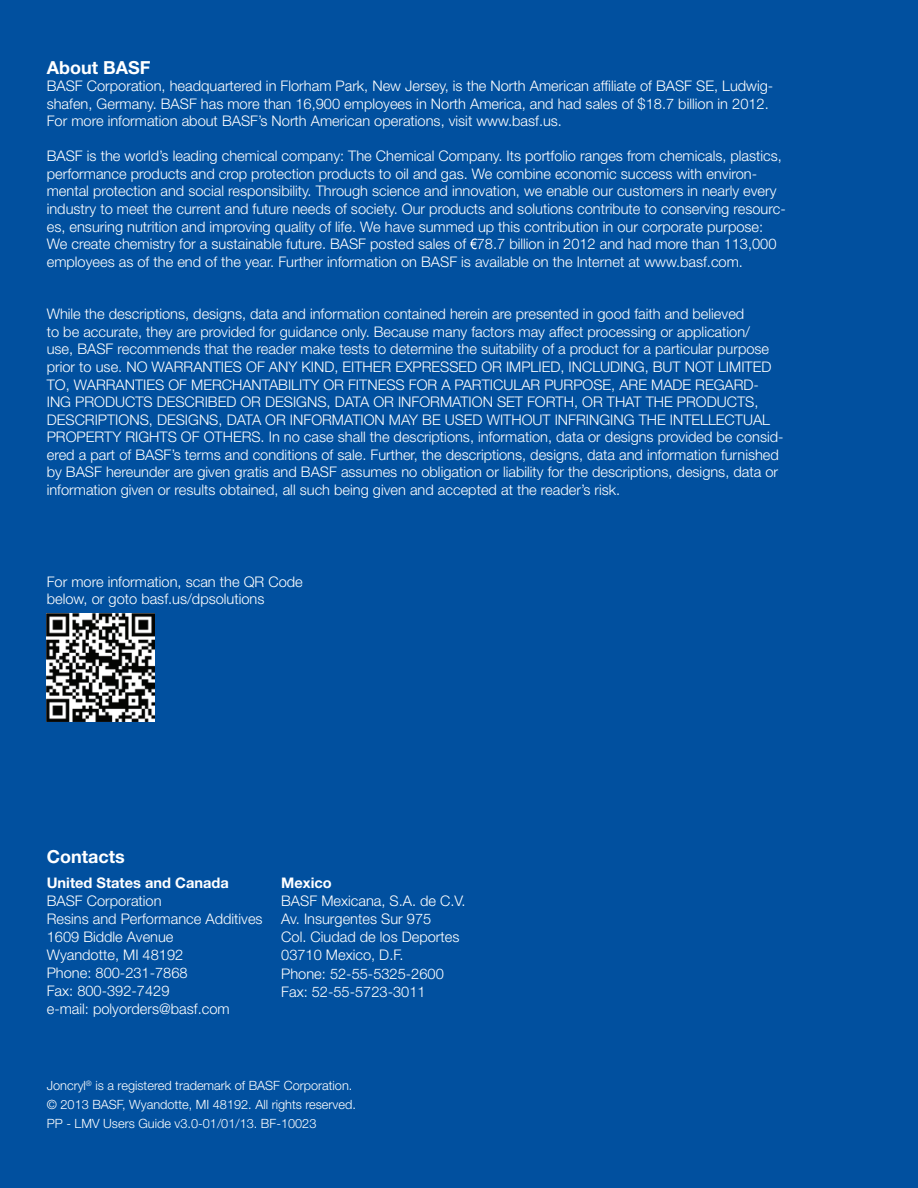
<style>
.page{position:relative;width:918px;height:1188px;background:#01509f}
.page>*{position:absolute;margin:0;border:0;box-sizing:border-box;transform-origin:0 0}
.t1{font:700 18px "Helvetica Neue";color:#fff}
.t2{font:300 14.7px/17.5px "Helvetica Neue";color:#fff}
.t3{font:700 14.7px "Helvetica Neue";color:#fff}
.t4{font:300 12.75px/19.2px "Helvetica Neue";color:#fff}
</style>
<div class="page">
<svg style="left:470px;top:238px;width:7px;height:11px"></svg>
<img style="left:47px;top:613px;width:108px;height:108px">
<p class="t1" style="left:47px;top:56px;width:105px">About BASF</p>
<p class="t2" style="left:47px;top:77px;width:728px">BASF Corporation, headquartered in Florham Park, New Jersey, is the North American affiliate of BASF SE, Ludwig&shy;shafen, Germany. BASF has more than 16,900 employees in North America, and had sales of $18.7 billion in 2012.<br>For more information about BASF’s North American operations, visit www.basf.us.</p>
<p class="t2" style="left:47px;top:147px;width:741px">BASF is the world’s leading chemical company: The Chemical Company. Its portfolio ranges from chemicals, plastics, performance products and crop protection products to oil and gas. We combine economic success with environ&shy;mental protection and social responsibility. Through science and innovation, we enable our customers in nearly every industry to meet the current and future needs of society. Our products and solutions contribute to conserving resourc&shy;es, ensuring nutrition and improving quality of life. We have summed up this contribution in our corporate purpose:<br>We create chemistry for a sustainable future. BASF posted sales of 78.7 billion in 2012 and had more than 113,000 employees as of the end of the year. Further information on BASF is available on the Internet at www.basf.com.</p>
<p class="t2" style="left:47px;top:305px;width:738px">While the descriptions, designs, data and information contained herein are presented in good faith and believed<br>to be accurate, they are provided for guidance only. Because many factors may affect processing or application/<br>use, BASF recommends that the reader make tests to determine the suitability of a product for a particular purpose prior to use. NO WARRANTIES OF ANY KIND, EITHER EXPRESSED OR IMPLIED, INCLUDING, BUT NOT LIMITED TO, WARRANTIES OF MERCHANTABILITY OR FITNESS FOR A PARTICULAR PURPOSE, ARE MADE REGARD-ING PRODUCTS DESCRIBED OR DESIGNS, DATA OR INFORMATION SET FORTH, OR THAT THE PRODUCTS, DESCRIPTIONS, DESIGNS, DATA OR INFORMATION MAY BE USED WITHOUT INFRINGING THE INTELLECTUAL PROPERTY RIGHTS OF OTHERS. In no case shall the descriptions, information, data or designs provided be consid&shy;ered a part of BASF’s terms and conditions of sale. Further, the descriptions, designs, data and information furnished by BASF hereunder are given gratis and BASF assumes no obligation or liability for the descriptions, designs, data or information given or results obtained, all such being given and accepted at the reader’s risk.</p>
<p class="t2" style="left:47px;top:572px;width:258px">For more information, scan the QR Code below, or goto basf.us/dpsolutions</p>
<p class="t1" style="left:47px;top:845px;width:80px">Contacts</p>
<p class="t3" style="left:47px;top:874px;width:184px">United States and Canada</p>
<p class="t2" style="left:47px;top:892px;width:217px;line-height:18px">BASF Corporation<br>Resins and Performance Additives<br>1609 Biddle Avenue<br>Wyandotte, MI 48192<br>Phone: 800-231-7868<br>Fax: 800-392-7429<br>e-mail: polyorders@basf.com</p>
<p class="t3" style="left:281px;top:874px;width:52px">Mexico</p>
<p class="t2" style="left:281px;top:892px;width:186px;line-height:18px">BASF Mexicana, S.A. de C.V.<br>Av. Insurgentes Sur 975<br>Col. Ciudad de los Deportes<br>03710 Mexico, D.F.<br>Phone: 52-55-5325-2600<br>Fax: 52-55-5723-3011</p>
<p class="t4" style="left:47px;top:1076px;width:311px">Joncryl<sup>®</sup> is a registered trademark of BASF Corporation. © 2013 BASF, Wyandotte, MI 48192. All rights reserved.<br>PP - LMV Users Guide v3.0-01/01/13. BF-10023</p>
</div>
